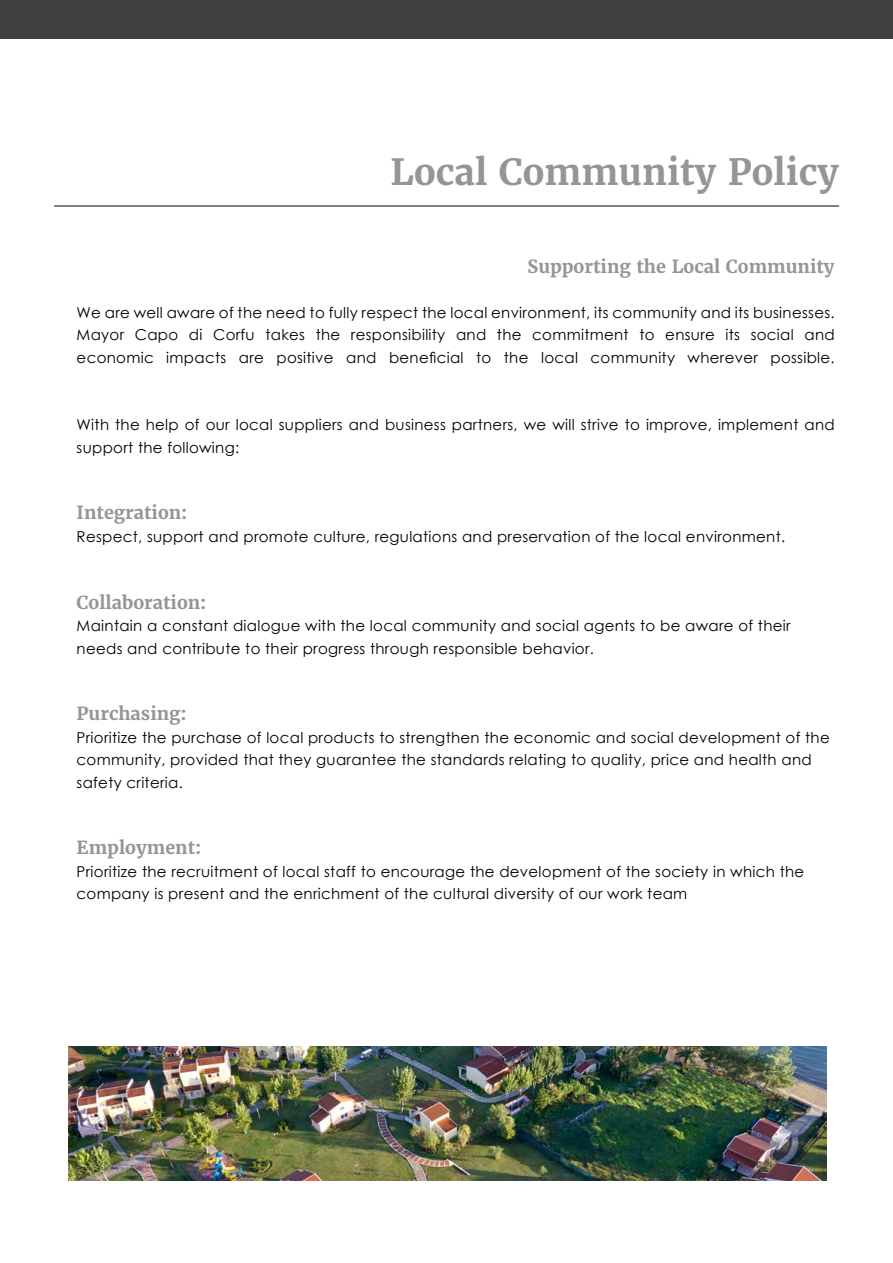
<style>
.page{position:relative;width:893px;height:1263px;background:#fff}
.page>*{position:absolute;margin:0;border:0;box-sizing:border-box;transform-origin:0 0}
.t1{font:700 36px "Merriweather";color:#939598}
.t2{font:700 18px "Merriweather";color:#939598}
.t3{font:15px/22.5px "Century Gothic";letter-spacing:.02em;color:#000}
</style>
<div class="page">
<hr style="left:54px;top:205px;width:785px;height:2px;background:#58595b">
<div style="left:0;top:0;width:893px;height:38px;background:#414042"></div>
<img style="left:68px;top:1046px;width:758px;height:134px">
<h1 class="t1" style="left:390px;top:149px;width:450px">Local Community Policy</h1>
<p class="t2" style="left:527px;top:255px;width:309px">Supporting the Local Community</p>
<p class="t3" style="left:77px;top:301px;width:760px;text-align:justify">We are well aware of the need to fully respect the local environment, its community and its businesses.<br>Mayor Capo di Corfu takes the responsibility and the commitment to ensure its social and economic impacts are positive and beneficial to the local community wherever possible.</p>
<p class="t3" style="left:77px;top:413px;width:760px">With the help of our local suppliers and business partners, we will strive to improve, implement and support the following:</p>
<p class="t2" style="left:77px;top:501px;width:112px">Integration:</p>
<p class="t3" style="left:77px;top:525px;width:710px">Respect, support and promote culture, regulations and preservation of the local environment.</p>
<p class="t2" style="left:77px;top:591px;width:131px">Collaboration:</p>
<p class="t3" style="left:77px;top:614px;width:715px">Maintain a constant dialogue with the local community and social agents to be aware of their needs and contribute to their progress through responsible behavior.</p>
<p class="t2" style="left:77px;top:702px;width:112px">Purchasing:</p>
<p class="t3" style="left:77px;top:726px;width:755px">Prioritize the purchase of local products to strengthen the economic and social development of the community, provided that they guarantee the standards relating to quality, price and health and safety criteria.</p>
<p class="t2" style="left:77px;top:836px;width:126px">Employment:</p>
<p class="t3" style="left:77px;top:860px;width:729px">Prioritize the recruitment of local staff to encourage the development of the society in which the company is present and the enrichment of the cultural diversity of our work team</p>
</div>
